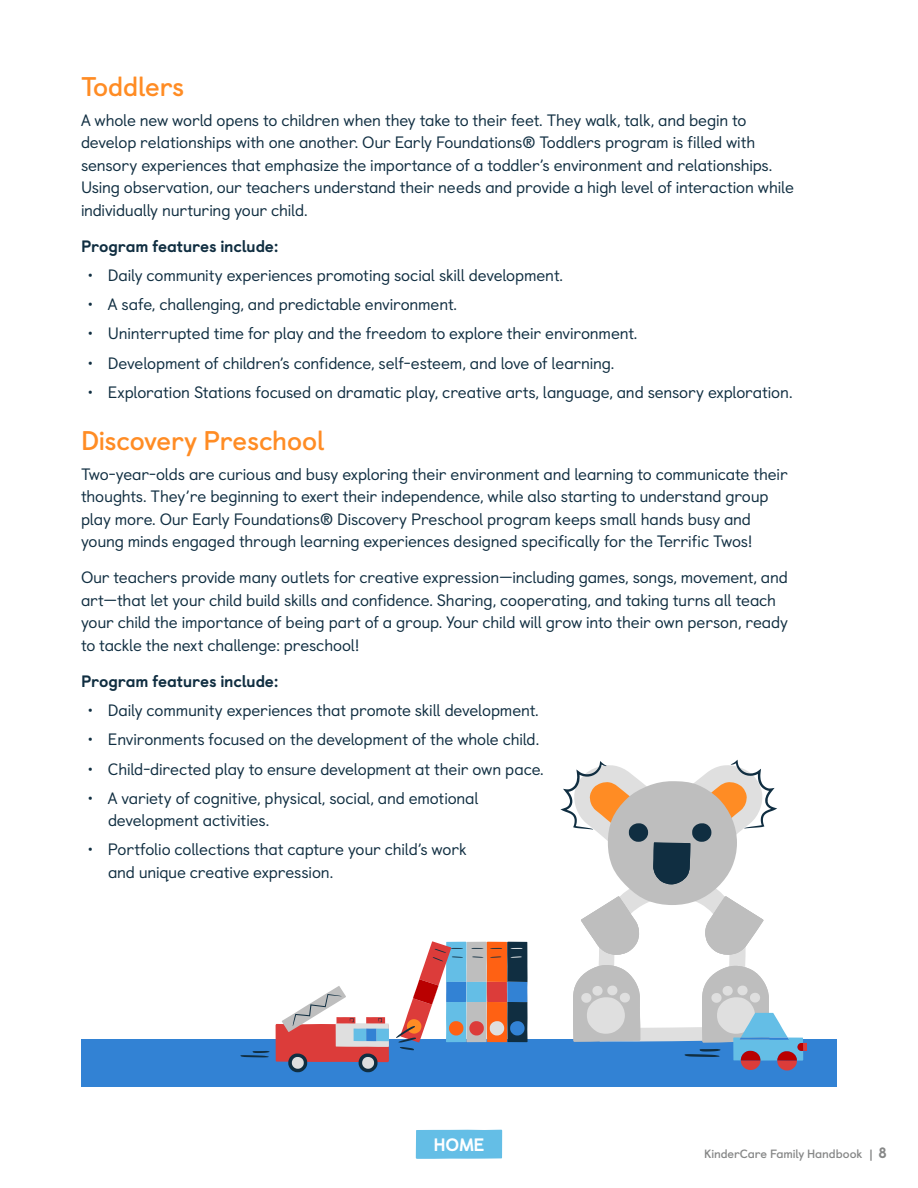
<style>
.page{position:relative;width:918px;height:1188px;background:#fff}
.page>*{position:absolute;margin:0;border:0;box-sizing:border-box;transform-origin:0 0}
.t1{font:700 27px "Castledown";letter-spacing:-.01em;color:#ff8c24}
.t2{font:800 18px "Castledown";color:#fff}
.t3{font:16.5px/22.5px "Castledown";letter-spacing:-.015em;color:#102e41}
.t4{font:800 16.5px "Castledown";letter-spacing:-.01em;color:#102e41}
.t5{font:700 12px "Castledown";letter-spacing:-.01em;color:#868787}
.s1{font-weight:800;font-size:15px}
</style>
<div class="page">
<div style="left:81px;top:1040px;width:756px;height:47px;background:#3282d4"></div>
<svg style="left:276px;top:986px;width:113px;height:86px"></svg>
<svg style="left:396px;top:941px;width:132px;height:109px"></svg>
<svg style="left:240px;top:1051px;width:30px;height:6px"></svg>
<svg style="left:560px;top:760px;width:247px;height:310px"></svg>
<div style="left:416px;top:1130px;width:86px;height:29px;background:#64bee6"></div>
<h1 class="t1" style="left:81px;top:66px;width:105px">Toddlers</h1>
<p class="t3" style="left:81px;top:107px;width:714px">A whole new world opens to children when they take to their feet. They walk, talk, and begin to develop relationships with one another. Our Early Foundations® Toddlers program is filled with sensory experiences that emphasize the importance of a toddler’s environment and relationships.<br>Using observation, our teachers understand their needs and provide a high level of interaction while individually nurturing your child.</p>
<p class="t4" style="left:81px;top:232px;width:199px">Program features include:</p>
<p class="t3" style="left:88px;top:262px;width:475px">• Daily community experiences promoting social skill development.</p>
<p class="t3" style="left:88px;top:292px;width:369px">• A safe, challenging, and predictable environment.</p>
<p class="t3" style="left:88px;top:321px;width:550px">• Uninterrupted time for play and the freedom to explore their environment.</p>
<p class="t3" style="left:88px;top:350px;width:526px">• Development of children’s confidence, self-esteem, and love of learning.</p>
<p class="t3" style="left:88px;top:379px;width:705px">• Exploration Stations focused on dramatic play, creative arts, language, and sensory exploration.</p>
<h1 class="t1" style="left:81px;top:420px;width:245px">Discovery Preschool</h1>
<p class="t3" style="left:81px;top:461px;width:708px">Two-year-olds are curious and busy exploring their environment and learning to communicate their thoughts. They’re beginning to exert their independence, while also starting to understand group play more. Our Early Foundations® Discovery Preschool program keeps small hands busy and young minds engaged through learning experiences designed specifically for the Terrific Twos!</p>
<p class="t3" style="left:81px;top:565px;width:708px">Our teachers provide many outlets for creative expression—including games, songs, movement, and art—that let your child build skills and confidence. Sharing, cooperating, and taking turns all teach your child the importance of being part of a group. Your child will grow into their own person, ready to tackle the next challenge: preschool!</p>
<p class="t4" style="left:81px;top:668px;width:199px">Program features include:</p>
<p class="t3" style="left:88px;top:698px;width:451px">• Daily community experiences that promote skill development.</p>
<p class="t3" style="left:88px;top:727px;width:451px">• Environments focused on the development of the whole child.</p>
<p class="t3" style="left:88px;top:756px;width:456px">• Child-directed play to ensure development at their own pace.</p>
<p class="t3" style="left:108px;top:785px;width:372px;text-indent:-20px">• A variety of cognitive, physical, social, and emotional development activities.</p>
<p class="t3" style="left:108px;top:837px;width:360px;text-indent:-20px">• Portfolio collections that capture your child’s work and unique creative expression.</p>
<p class="t2" style="left:433px;top:1130px;width:53px">HOME</p>
<p class="t5" style="left:704px;top:1144px;width:184px">KinderCare Family Handbook | <span class="s1">8</span></p>
</div>
